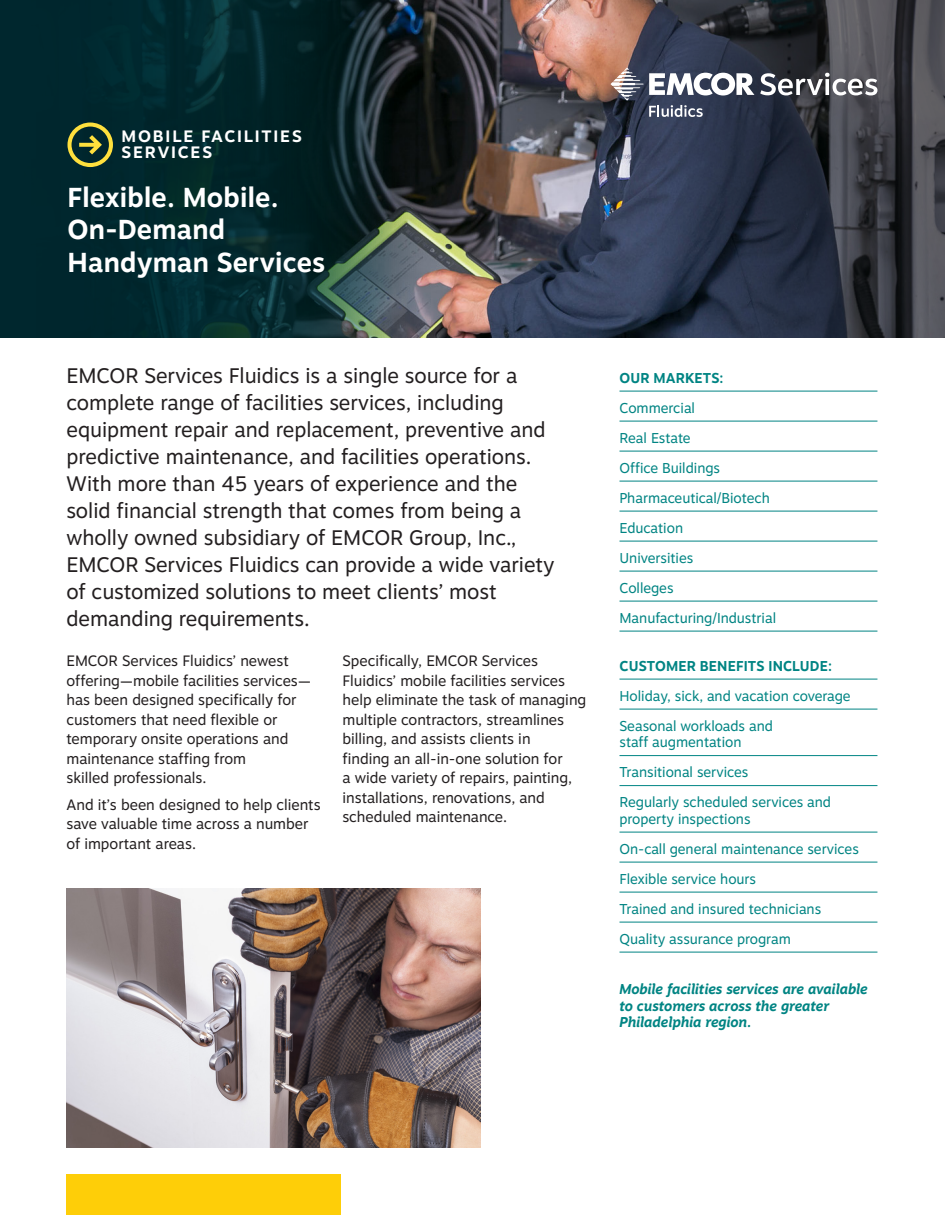
<style>
.page{position:relative;width:945px;height:1215px;background:#fff}
.page>*{position:absolute;margin:0;border:0;box-sizing:border-box;transform-origin:0 0}
.Headline{font:700 27.3px/32.2px "Motiva Sans";letter-spacing:.01em;color:#fff}
.Headline-2{font:21px/27px "Motiva Sans";color:#231f20}
.Insert_Title{font:700 16.5px/16.5px "Motiva Sans";letter-spacing:.11em;color:#fff}
.t1{font:15px/19.5px "Motiva Sans";color:#231f20}
.Bullet_copy{font:14.25px/16.5px "Motiva Sans";color:#008483;scale:.96 1}
.Bullet_copy-2{font:italic 700 14.25px/16.5px "Motiva Sans";color:#008483;scale:.96 1}
.Bullet_copy-3{font:700 14.25px "Motiva Sans";letter-spacing:.01em;color:#008483;scale:.96 1}
</style>
<div class="page">
<img style="left:481px;top:0;width:67px;height:338px">
<svg style="left:0;top:0;width:481px;height:338px;background:#122d30"></svg>
<svg style="left:67px;top:123px;width:46px;height:44px;background:#556432"></svg>
<svg style="left:548px;top:0;width:397px;height:338px;background:#40414e"></svg>
<hr style="left:620px;top:391px;width:257px;height:1px;background:#008483">
<hr style="left:620px;top:421px;width:257px;height:1px;background:#008483">
<hr style="left:620px;top:451px;width:257px;height:1px;background:#008483">
<hr style="left:620px;top:481px;width:257px;height:1px;background:#008483">
<hr style="left:620px;top:511px;width:257px;height:1px;background:#008483">
<hr style="left:620px;top:541px;width:257px;height:1px;background:#008483">
<hr style="left:620px;top:571px;width:257px;height:1px;background:#008483">
<hr style="left:620px;top:601px;width:257px;height:1px;background:#008483">
<hr style="left:620px;top:631px;width:257px;height:1px;background:#008483">
<hr style="left:620px;top:679px;width:257px;height:1px;background:#008483">
<hr style="left:620px;top:709px;width:257px;height:1px;background:#008483">
<hr style="left:620px;top:755px;width:257px;height:1px;background:#008483">
<hr style="left:620px;top:785px;width:257px;height:1px;background:#008483">
<hr style="left:620px;top:832px;width:257px;height:1px;background:#008483">
<hr style="left:620px;top:862px;width:257px;height:1px;background:#008483">
<hr style="left:620px;top:892px;width:257px;height:1px;background:#008483">
<hr style="left:620px;top:922px;width:257px;height:1px;background:#008483">
<hr style="left:620px;top:952px;width:257px;height:1px;background:#008483">
<div style="left:66px;top:1175px;width:275px;height:40px;background:#fece08"></div>
<svg style="left:760px;top:73px;width:117px;height:22px"></svg>
<svg style="left:611px;top:68px;width:143px;height:49px"></svg>
<img style="left:66px;top:889px;width:415px;height:259px">
<p class="Insert_Title" style="left:122px;top:127px;width:182px">MOBILE FACILITIES<br>SERVICES</p>
<p class="Headline" style="left:68px;top:181px;width:259px">Flexible. Mobile.<br>On-Demand<br>Handyman Services</p>
<p class="Headline-2" style="left:66px;top:361px;width:489px">EMCOR Services Fluidics is a single source for a complete range of facilities services, including equipment repair and replacement, preventive and predictive maintenance, and facilities operations.<br>With more than 45 years of experience and the solid financial strength that comes from being a wholly owned subsidiary of EMCOR Group, Inc., EMCOR Services Fluidics can provide a wide variety of customized solutions to meet clients’ most demanding requirements.</p>
<p class="t1" style="left:342px;top:651px;width:245px">Specifically, EMCOR Services Fluidics’ mobile facilities services help eliminate the task of managing multiple contractors, streamlines billing, and assists clients in<br>finding an all-in-one solution for<br>a wide variety of repairs, painting, installations, renovations, and scheduled maintenance.</p>
<p class="t1" style="left:66px;top:651px;width:246px">EMCOR Services Fluidics’ newest offering—mobile facilities services— has been designed specifically for customers that need flexible or temporary onsite operations and maintenance staffing from<br>skilled professionals.</p>
<p class="t1" style="left:66px;top:794px;width:256px">And it’s been designed to help clients save valuable time across a number of important areas.</p>
<p class="Bullet_copy-3" style="left:620px;top:367px;width:110px">OUR MARKETS:</p>
<p class="Bullet_copy" style="left:620px;top:399px;width:80px">Commercial</p>
<p class="Bullet_copy" style="left:620px;top:429px;width:76px">Real Estate</p>
<p class="Bullet_copy" style="left:620px;top:459px;width:106px">Office Buildings</p>
<p class="Bullet_copy" style="left:620px;top:489px;width:158px">Pharmaceutical/Biotech</p>
<p class="Bullet_copy" style="left:620px;top:519px;width:68px">Education</p>
<p class="Bullet_copy" style="left:620px;top:549px;width:78px">Universities</p>
<p class="Bullet_copy" style="left:620px;top:579px;width:58px">Colleges</p>
<p class="Bullet_copy" style="left:620px;top:609px;width:165px">Manufacturing/Industrial</p>
<p class="Bullet_copy-3" style="left:620px;top:655px;width:223px">CUSTOMER BENEFITS INCLUDE:</p>
<p class="Bullet_copy" style="left:620px;top:687px;width:242px">Holiday, sick, and vacation coverage</p>
<p class="Bullet_copy" style="left:620px;top:717px;width:161px">Seasonal workloads and staff augmentation</p>
<p class="Bullet_copy" style="left:620px;top:764px;width:136px">Transitional services</p>
<p class="Bullet_copy" style="left:620px;top:794px;width:222px">Regularly scheduled services and property inspections</p>
<p class="Bullet_copy" style="left:620px;top:840px;width:251px">On-call general maintenance services</p>
<p class="Bullet_copy" style="left:620px;top:870px;width:144px">Flexible service hours</p>
<p class="Bullet_copy" style="left:620px;top:900px;width:212px">Trained and insured technicians</p>
<p class="Bullet_copy" style="left:620px;top:930px;width:180px">Quality assurance program</p>
<p class="Bullet_copy-2" style="left:620px;top:981px;width:260px">Mobile facilities services are available to customers across the greater<br>Philadelphia region.</p>
</div>
